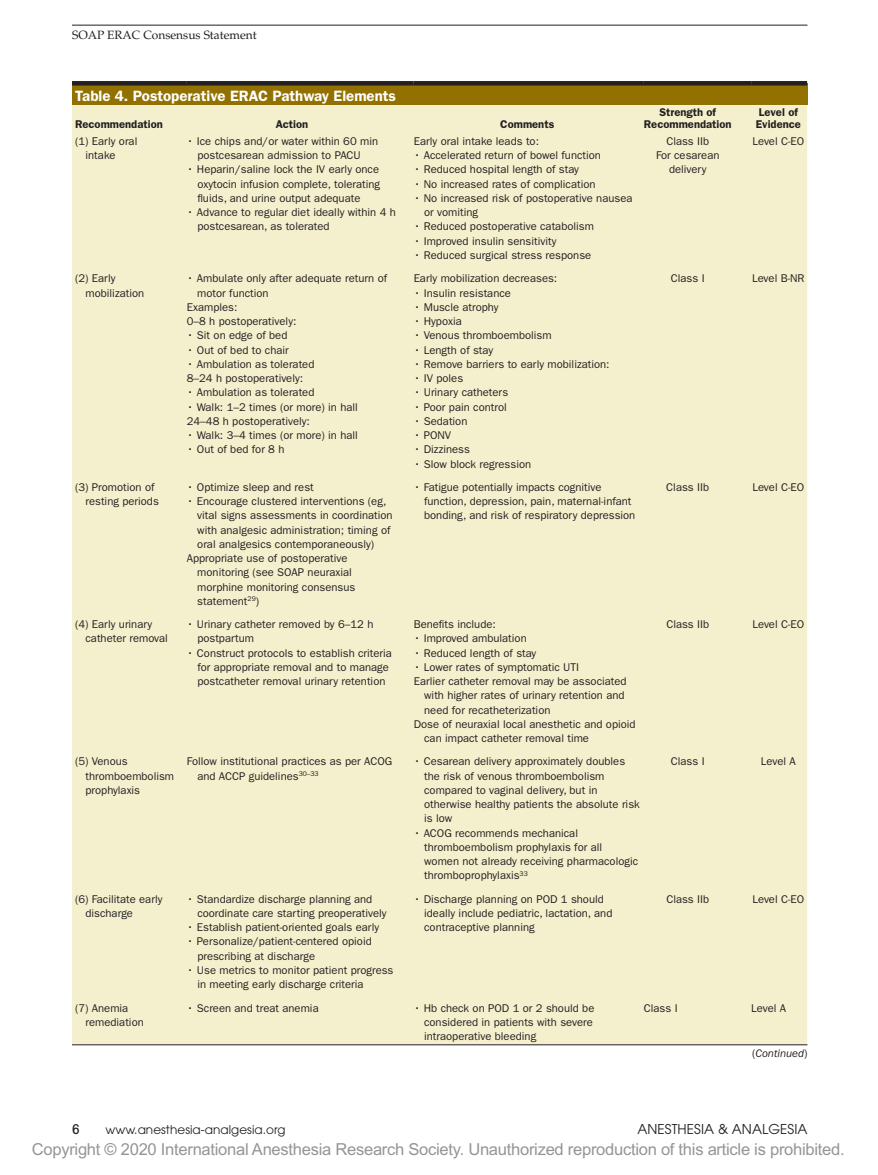
<style>
.page{position:relative;width:878px;height:1175px;background:#fff}
.page>*{position:absolute;margin:0;border:0;box-sizing:border-box;transform-origin:0 0}
.t1{font:16.5px "Arial MT Std";letter-spacing:-.015em;color:#939598}
.t2{font:600 15px "ITC Franklin Gothic Std";color:#fff}
.t3{font:13.5px "Avant Garde";letter-spacing:.005em;color:#231f20}
.t4{font:500 condensed 13.5px "Avant Garde";color:#231f20}
.t5{font:12px "Avant Garde";letter-spacing:.005em;color:#231f20}
.t6{font:12px "Palatino LT Std";color:#231f20}
.t7{font:11.25px/14.2px "ITC Franklin Gothic Std";color:#231f20}
.t8{font:600 11.25px/12.8px "ITC Franklin Gothic Std";color:#231f20;text-align:center}
.t9{font:italic 11.25px "ITC Franklin Gothic Std";color:#231f20}
.s1{font-style:normal}
</style>
<div class="page">
<hr style="left:72px;top:25px;width:735px;height:1px;background:#231f20">
<div style="left:72px;top:83px;width:735px;height:22px;background:#927100"></div>
<div style="left:72px;top:105px;width:735px;height:939px;background:#f4f0cd"></div>
<div style="left:72px;top:81px;width:115px;height:5px;background:#231f20"></div>
<div style="left:187px;top:81px;width:226px;height:5px;background:#231f20"></div>
<div style="left:413px;top:81px;width:230px;height:5px;background:#231f20"></div>
<div style="left:644px;top:81px;width:107px;height:5px;background:#231f20"></div>
<div style="left:751px;top:81px;width:56px;height:5px;background:#231f20"></div>
<hr style="left:72px;top:1044px;width:735px;height:1px;background:#231f20">
<p class="t6" style="left:72px;top:28px;width:186px">SOAP ERAC Consensus Statement</p>
<h2 class="t2" style="left:75px;top:87px;width:322px">Table 4. Postoperative ERAC Pathway Elements</h2>
<p class="t8" style="left:75px;top:118px;width:89px">Recommendation</p>
<p class="t8" style="left:276px;top:118px;width:34px">Action</p>
<p class="t8" style="left:500px;top:118px;width:55px">Comments</p>
<p class="t7" style="left:85px;top:134px;width:53px;text-indent:-10px">(1) Early oral intake</p>
<p class="t7" style="left:197px;top:134px;width:182px;text-indent:-10px">• Ice chips and/or water within 60 min postcesarean admission to PACU</p>
<p class="t7" style="left:413px;top:134px;width:127px">Early oral intake leads to:</p>
<p class="t7" style="left:413px;top:148px;width:189px">• Accelerated return of bowel function</p>
<p class="t7" style="left:413px;top:162px;width:167px">• Reduced hospital length of stay</p>
<p class="t7" style="left:413px;top:177px;width:183px">• No increased rates of complication</p>
<p class="t7" style="left:424px;top:191px;width:210px;text-indent:-10px">• No increased risk of postoperative nausea or vomiting</p>
<p class="t7" style="left:413px;top:219px;width:182px">• Reduced postoperative catabolism</p>
<p class="t7" style="left:413px;top:234px;width:144px">• Improved insulin sensitivity</p>
<p class="t7" style="left:413px;top:248px;width:179px">• Reduced surgical stress response</p>
<p class="t7" style="left:197px;top:163px;width:184px;text-align:justify;text-indent:-10px">• Heparin/saline lock the IV early once oxytocin infusion complete, tolerating fluids, and urine output adequate</p>
<p class="t7" style="left:197px;top:205px;width:200px;text-indent:-10px">• Advance to regular diet ideally within 4 h postcesarean, as tolerated</p>
<p class="t7" style="left:85px;top:271px;width:60px;text-indent:-10px">(2) Early mobilization</p>
<p class="t7" style="left:197px;top:271px;width:191px;text-indent:-10px">• Ambulate only after adequate return of motor function</p>
<p class="t7" style="left:413px;top:271px;width:145px">Early mobilization decreases:</p>
<p class="t7" style="left:413px;top:286px;width:99px">• Insulin resistance</p>
<p class="t7" style="left:413px;top:300px;width:86px">• Muscle atrophy</p>
<p class="t7" style="left:413px;top:314px;width:50px">• Hypoxia</p>
<p class="t7" style="left:413px;top:328px;width:139px">• Venous thromboembolism</p>
<p class="t7" style="left:413px;top:343px;width:81px">• Length of stay</p>
<p class="t7" style="left:413px;top:357px;width:197px">• Remove barriers to early mobilization:</p>
<p class="t7" style="left:413px;top:371px;width:51px">• IV poles</p>
<p class="t7" style="left:413px;top:385px;width:96px">• Urinary catheters</p>
<p class="t7" style="left:413px;top:400px;width:95px">• Poor pain control</p>
<p class="t7" style="left:413px;top:414px;width:55px">• Sedation</p>
<p class="t7" style="left:413px;top:428px;width:39px">• PONV</p>
<p class="t7" style="left:413px;top:442px;width:58px">• Dizziness</p>
<p class="t7" style="left:413px;top:457px;width:119px">• Slow block regression</p>
<p class="t7" style="left:187px;top:300px;width:111px">Examples:<br>0–8 h postoperatively:</p>
<p class="t7" style="left:187px;top:328px;width:102px">• Sit on edge of bed</p>
<p class="t7" style="left:187px;top:343px;width:103px">• Out of bed to chair</p>
<p class="t7" style="left:187px;top:357px;width:129px">• Ambulation as tolerated<br>8–24 h postoperatively:</p>
<p class="t7" style="left:187px;top:385px;width:129px">• Ambulation as tolerated</p>
<p class="t7" style="left:187px;top:400px;width:173px">• Walk: 1–2 times (or more) in hall<br>24–48 h postoperatively:</p>
<p class="t7" style="left:187px;top:428px;width:173px">• Walk: 3–4 times (or more) in hall</p>
<p class="t7" style="left:187px;top:442px;width:99px">• Out of bed for 8 h</p>
<p class="t8" style="left:643px;top:105px;width:89px">Strength of<br>Recommendation</p>
<p class="t8" style="left:755px;top:105px;width:47px;text-align:left">Level of<br>Evidence</p>
<p class="t7" style="left:656px;top:134px;width:65px;text-align:center">Class IIb<br>For cesarean delivery</p>
<p class="t7" style="left:752px;top:134px;width:53px">Level C-EO</p>
<p class="t7" style="left:670px;top:271px;width:35px">Class I</p>
<p class="t7" style="left:752px;top:271px;width:54px">Level B-NR</p>
<p class="t7" style="left:85px;top:480px;width:75px;text-indent:-10px">(3) Promotion of resting periods</p>
<p class="t7" style="left:187px;top:480px;width:128px">• Optimize sleep and rest</p>
<p class="t7" style="left:424px;top:480px;width:213px;text-indent:-10px">• Fatigue potentially impacts cognitive function, depression, pain, maternal-infant bonding, and risk of respiratory depression</p>
<p class="t7" style="left:666px;top:480px;width:44px">Class IIb</p>
<p class="t7" style="left:752px;top:480px;width:53px">Level C-EO</p>
<p class="t7" style="left:187px;top:494px;width:201px">• Encourage clustered interventions (eg,</p>
<p class="t7" style="left:197px;top:508px;width:197px">vital signs assessments in coordination</p>
<p class="t7" style="left:197px;top:523px;width:195px">with analgesic administration; timing of</p>
<p class="t7" style="left:197px;top:537px;width:178px">oral analgesics contemporaneously)</p>
<p class="t7" style="left:187px;top:551px;width:162px">Appropriate use of postoperative</p>
<p class="t7" style="left:197px;top:565px;width:156px">monitoring (see SOAP neuraxial</p>
<p class="t7" style="left:197px;top:580px;width:159px">morphine monitoring consensus</p>
<p class="t7" style="left:197px;top:594px;width:63px">statement<sup>29</sup>)</p>
<p class="t7" style="left:86px;top:617px;width:84px;text-indent:-10px">(4) Early urinary catheter removal</p>
<p class="t7" style="left:197px;top:617px;width:177px;text-indent:-10px">• Urinary catheter removed by 6–12 h postpartum</p>
<p class="t7" style="left:413px;top:617px;width:84px">Benefits include:</p>
<p class="t7" style="left:413px;top:631px;width:115px">• Improved ambulation</p>
<p class="t7" style="left:413px;top:645px;width:124px">• Reduced length of stay</p>
<p class="t7" style="left:413px;top:660px;width:167px">• Lower rates of symptomatic UTI</p>
<p class="t7" style="left:413px;top:674px;width:214px">Earlier catheter removal may be associated</p>
<p class="t7" style="left:424px;top:688px;width:202px">with higher rates of urinary retention and</p>
<p class="t7" style="left:424px;top:702px;width:128px">need for recatheterization</p>
<p class="t7" style="left:413px;top:717px;width:223px">Dose of neuraxial local anesthetic and opioid</p>
<p class="t7" style="left:424px;top:731px;width:166px">can impact catheter removal time</p>
<p class="t7" style="left:197px;top:645px;width:196px;text-indent:-10px">• Construct protocols to establish criteria for appropriate removal and to manage postcatheter removal urinary retention</p>
<p class="t7" style="left:666px;top:617px;width:44px">Class IIb</p>
<p class="t7" style="left:752px;top:617px;width:53px">Level C-EO</p>
<p class="t7" style="left:85px;top:754px;width:90px;text-indent:-10px">(5) Venous thromboembolism prophylaxis</p>
<p class="t7" style="left:197px;top:754px;width:196px;text-indent:-10px">Follow institutional practices as per ACOG and ACCP guidelines<sup>30–33</sup></p>
<p class="t7" style="left:424px;top:754px;width:217px;text-indent:-10px">• Cesarean delivery approximately doubles the risk of venous thromboembolism compared to vaginal delivery, but in otherwise healthy patients the absolute risk is low</p>
<p class="t7" style="left:670px;top:754px;width:35px">Class I</p>
<p class="t7" style="left:760px;top:754px;width:36px">Level A</p>
<p class="t7" style="left:424px;top:825px;width:215px;text-indent:-10px">• ACOG recommends mechanical thromboembolism prophylaxis for all women not already receiving pharmacologic thromboprophylaxis<sup>33</sup></p>
<p class="t7" style="left:85px;top:891px;width:79px;text-indent:-10px">(6) Facilitate early discharge</p>
<p class="t7" style="left:197px;top:891px;width:191px;text-indent:-10px">• Standardize discharge planning and coordinate care starting preoperatively</p>
<p class="t7" style="left:424px;top:891px;width:190px;text-indent:-10px">• Discharge planning on POD 1 should ideally include pediatric, lactation, and contraceptive planning</p>
<p class="t7" style="left:666px;top:891px;width:44px">Class IIb</p>
<p class="t7" style="left:752px;top:891px;width:53px">Level C-EO</p>
<p class="t7" style="left:187px;top:920px;width:194px">• Establish patient-oriented goals early</p>
<p class="t7" style="left:197px;top:934px;width:176px;text-indent:-10px">• Personalize/patient-centered opioid prescribing at discharge</p>
<p class="t7" style="left:197px;top:963px;width:198px;text-indent:-10px">• Use metrics to monitor patient progress in meeting early discharge criteria</p>
<p class="t7" style="left:85px;top:1000px;width:60px;text-indent:-10px">(7) Anemia remediation</p>
<p class="t7" style="left:187px;top:1000px;width:133px">• Screen and treat anemia</p>
<p class="t7" style="left:424px;top:1000px;width:172px;text-indent:-10px">• Hb check on POD 1 or 2 should be considered in patients with severe intraoperative bleeding</p>
<p class="t7" style="left:643px;top:1000px;width:35px">Class I</p>
<p class="t7" style="left:751px;top:1000px;width:36px">Level A</p>
<p class="t9" style="left:752px;top:1047px;width:57px"><span class="s1">(</span>Continued<span class="s1">)</span></p>
<p class="t4" style="left:72px;top:1121px;width:9px">6</p>
<p class="t5" style="left:105px;top:1123px;width:182px">www.anesthesia-analgesia.org</p>
<p class="t3" style="left:637px;top:1121px;width:164px">ANESTHESIA &amp; ANALGESIA</p>
<h1 class="t1" style="left:32px;top:1140px;width:814px">Copyright © 2020 International Anesthesia Research Society. Unauthorized reproduction of this article is prohibited.</h1>
</div>
